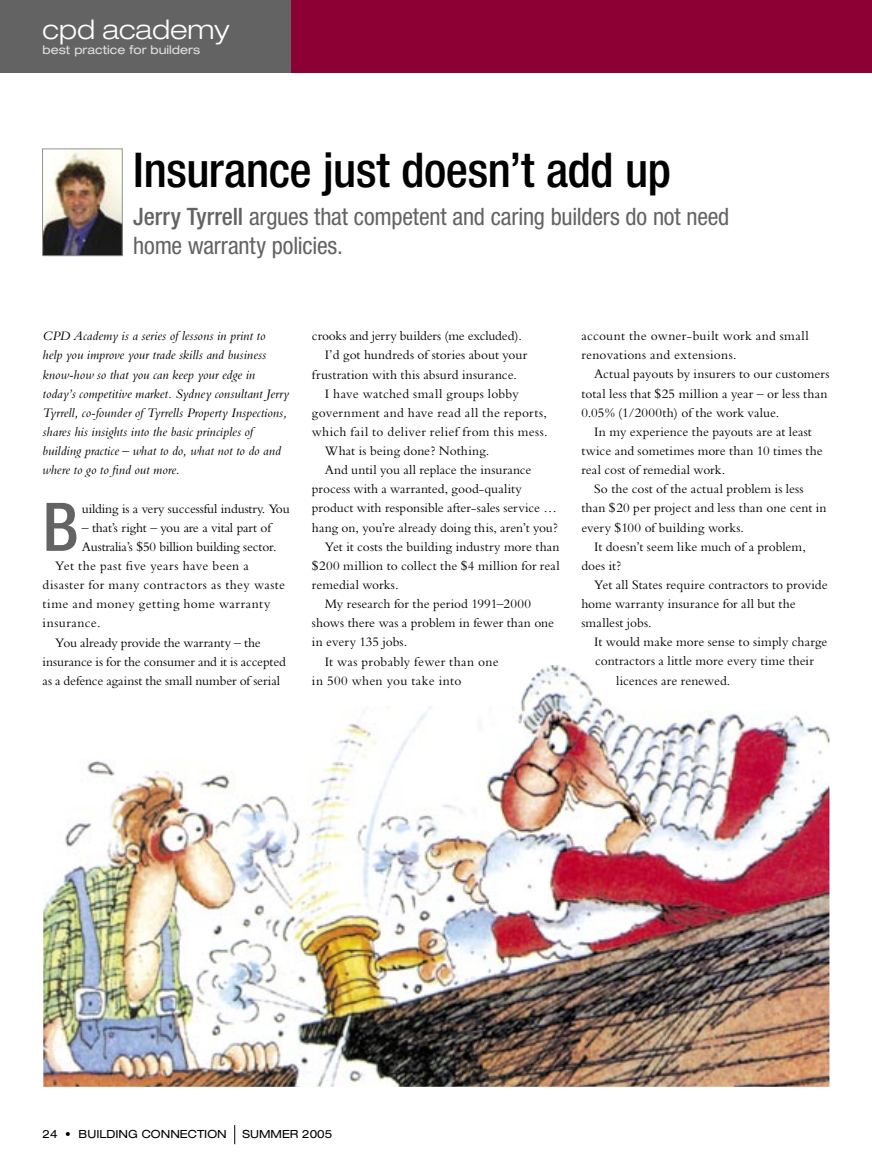
<style>
.page{position:relative;width:872px;height:1174px;background:#fff}
.page>*{position:absolute;margin:0;border:0;box-sizing:border-box;transform-origin:0 0}
.t1{font:500 condensed 67.05px "Helvetica Neue";color:#636363}
.t2{font:500 condensed 48px "Helvetica Neue";letter-spacing:-.01em;color:#000}
.t3{font:300 expanded 27px "Helvetica Neue";color:#fff}
.t4{font:condensed 24px/28.8px "Helvetica Neue";letter-spacing:-.01em;color:#636363}
.t5{font:13.5px/19.2px "Bembo";letter-spacing:.005em;color:#000}
.t6{font:italic 13.5px/19.2px "Bembo";color:#000}
.t7{font:13.5px/19.2px "Bembo";letter-spacing:.025em;color:#000}
.t8{font:13.5px "Bembo";letter-spacing:.035em;color:#000}
.t9{font:13.5px "Bembo";letter-spacing:.045em;color:#000}
.t10{font:expanded 12px "Helvetica Neue";color:#e1e1e1}
.t11{font:expanded 11.25px "Helvetica Neue";color:#000}
.s1{font-weight:500}
.s2{font-family:"Times"}
</style>
<div class="page">
<svg style="left:234px;top:1125px;width:1px;height:19px"></svg>
<div style="left:0;top:0;width:872px;height:72px;background:#8c0033"></div>
<div style="left:0;top:0;width:291px;height:72px;background:#636363"></div>
<img style="left:44px;top:150px;width:77px;height:104px">
<div style="left:42px;top:148px;width:81px;height:108px;border:1px solid #939393"></div>
<img style="left:43px;top:665px;width:786px;height:421px">
<h3 class="t3" style="left:43px;top:14px;width:189px">cpd academy</h3>
<p class="t10" style="left:43px;top:42px;width:159px">best practice for builders</p>
<h2 class="t2" style="left:133px;top:141px;width:539px">Insurance just doesn’t add up</h2>
<h3 class="t4" style="left:133px;top:202px;width:597px"><span class="s1">Jerry Tyrrell</span> argues that competent and caring builders do not need home warranty policies.</h3>
<p class="t6" style="left:43px;top:326px;width:248px">CPD Academy is a series of lessons in print to<br>help you improve your trade skills and business know-how so that you can keep your edge in today’s competitive market. Sydney consultant Jerry Tyrrell, co-founder of Tyrrells Property Inspections, shares his insights into the basic principles of building practice – what to do, what not to do and where to go to find out more.</p>
<h1 class="t1" style="left:43px;top:487px;width:38px">B</h1>
<p class="t5" style="left:82px;top:498px;width:209px">uilding is a very successful industry. You</p>
<p class="t5" style="left:82px;top:517px;width:191px">– that’s right – you are a vital part of</p>
<p class="t5" style="left:82px;top:537px;width:196px">Australia’s <span class="s2">$</span>50 billion building sector.</p>
<p class="t7" style="left:55px;top:556px;width:195px">Yet the past five years have been a</p>
<p class="t8" style="left:43px;top:577px;width:244px">disaster for many contractors as they waste</p>
<p class="t8" style="left:43px;top:596px;width:229px">time and money getting home warranty</p>
<p class="t9" style="left:43px;top:615px;width:60px">insurance.</p>
<p class="t5" style="left:55px;top:632px;width:207px">You already provide the warranty – the</p>
<p class="t5" style="left:43px;top:651px;width:245px">insurance is for the consumer and it is accepted</p>
<p class="t5" style="left:43px;top:670px;width:239px">as a defence against the small number of serial</p>
<p class="t5" style="left:312px;top:326px;width:212px">crooks and jerry builders (me excluded).</p>
<p class="t5" style="left:325px;top:345px;width:204px">I’d got hundreds of stories about your</p>
<p class="t5" style="left:312px;top:364px;width:207px">frustration with this absurd insurance.</p>
<p class="t7" style="left:325px;top:383px;width:196px">I have watched small groups lobby</p>
<p class="t7" style="left:312px;top:403px;width:237px">government and have read all the reports,</p>
<p class="t7" style="left:312px;top:422px;width:237px">which fail to deliver relief from this mess.</p>
<p class="t5" style="left:325px;top:441px;width:166px">What is being done? Nothing.</p>
<p class="t5" style="left:325px;top:460px;width:208px">And until you all replace the insurance</p>
<p class="t5" style="left:312px;top:479px;width:211px">process with a warranted, good-quality</p>
<p class="t5" style="left:312px;top:498px;width:246px">product with responsible after-sales service …</p>
<p class="t5" style="left:312px;top:517px;width:248px">hang on, you’re already doing this, aren’t you?</p>
<p class="t5" style="left:325px;top:536px;width:236px">Yet it costs the building industry more than</p>
<p class="t5" style="left:312px;top:556px;width:249px"><span class="s2">$</span>200 million to collect the <span class="s2">$</span>4 million for real</p>
<p class="t5" style="left:312px;top:575px;width:88px">remedial works.</p>
<p class="t5" style="left:325px;top:594px;width:208px">My research for the period 1991–2000</p>
<p class="t5" style="left:312px;top:613px;width:244px">shows there was a problem in fewer than one</p>
<p class="t5" style="left:312px;top:632px;width:97px">in every 135 jobs.</p>
<p class="t7" style="left:325px;top:651px;width:175px">It was probably fewer than one</p>
<p class="t5" style="left:312px;top:670px;width:151px">in 500 when you take into</p>
<p class="t7" style="left:581px;top:326px;width:229px">account the owner-built work and small renovations and extensions.</p>
<p class="t5" style="left:581px;top:364px;width:250px;text-indent:13px">Actual payouts by insurers to our customers total less that <span class="s2">$</span>25 million a year – or less than<br>0.05% (1/2000th) of the work value.</p>
<p class="t5" style="left:581px;top:422px;width:243px;text-indent:13px">In my experience the payouts are at least twice and sometimes more than 10 times the real cost of remedial work.</p>
<p class="t5" style="left:594px;top:479px;width:211px">So the cost of the actual problem is less</p>
<p class="t5" style="left:581px;top:498px;width:247px">than <span class="s2">$</span>20 per project and less than one cent in</p>
<p class="t5" style="left:581px;top:517px;width:164px">every <span class="s2">$</span>100 of building works.</p>
<p class="t5" style="left:594px;top:536px;width:213px">It doesn’t seem like much of a problem,</p>
<p class="t5" style="left:581px;top:556px;width:41px">does it?</p>
<p class="t5" style="left:594px;top:575px;width:235px">Yet all States require contractors to provide</p>
<p class="t5" style="left:581px;top:594px;width:216px">home warranty insurance for all but the</p>
<p class="t5" style="left:581px;top:613px;width:72px">smallest jobs.</p>
<p class="t5" style="left:594px;top:632px;width:235px">It would make more sense to simply charge</p>
<p class="t5" style="left:595px;top:651px;width:220px">contractors a little more every time their</p>
<p class="t5" style="left:616px;top:670px;width:116px">licences are renewed.</p>
<p class="t11" style="left:43px;top:1127px;width:186px">24 • BUILDING CONNECTION</p>
<p class="t11" style="left:243px;top:1127px;width:91px">SUMMER 2005</p>
</div>
